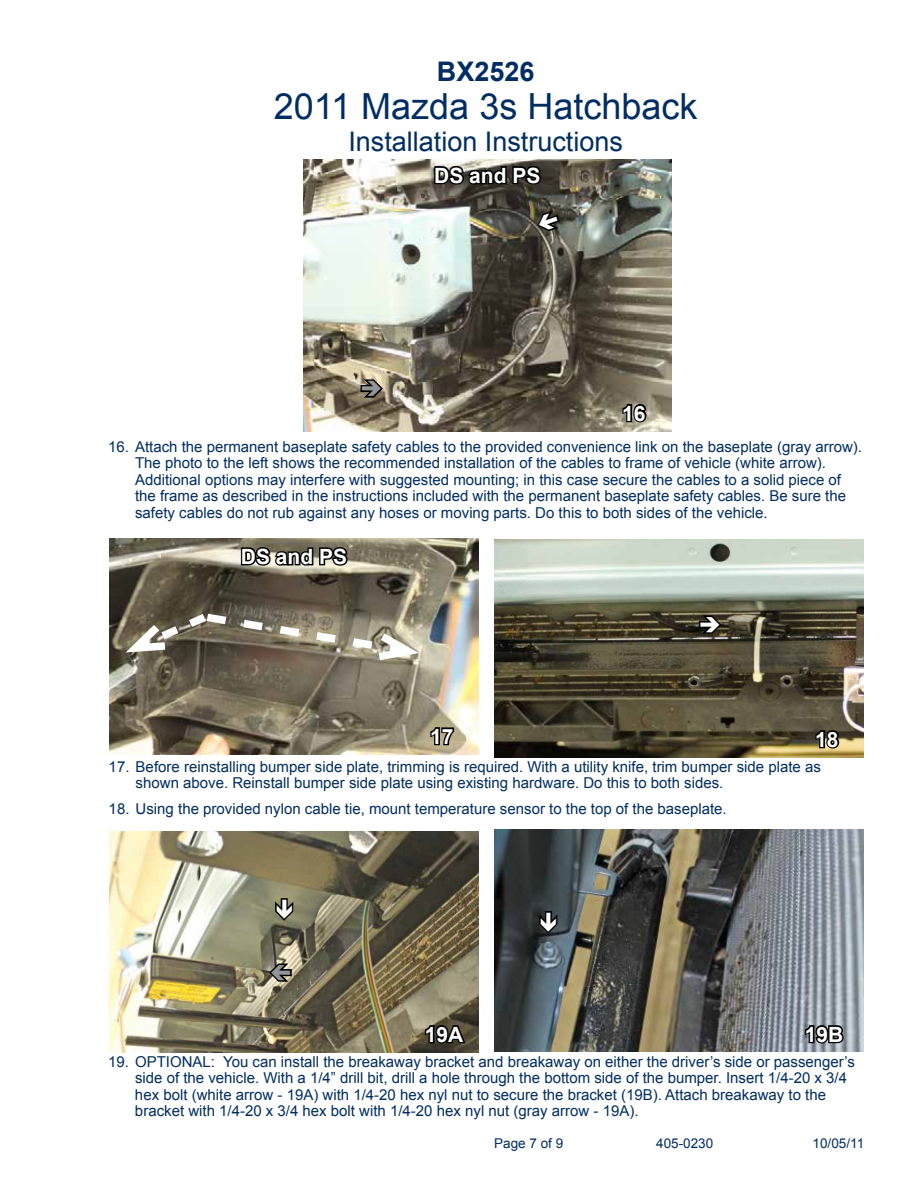
<style>
.page{position:relative;width:918px;height:1188px;background:#fff}
.page>*{position:absolute;margin:0;border:0;box-sizing:border-box;transform-origin:0 0}
.t1{font:36px "Arial";color:#002d62}
.t2{font:27px "Arial";color:#002d62}
.t3{font:700 27px "Arial";color:#002d62}
.t4{font:700 21px "Arial";color:#fff}
.t5{font:15px/16.5px "Arial";color:#002d62}
.t6{font:13.5px "Arial";color:#002d62}
</style>
<div class="page">
<img style="left:109px;top:538px;width:369px;height:217px">
<img style="left:495px;top:539px;width:369px;height:219px">
<img style="left:109px;top:831px;width:369px;height:222px">
<svg style="left:116px;top:607px;width:314px;height:58px;background:#867e6e"></svg>
<svg style="left:239px;top:539px;width:111px;height:29px;background:#59564a"></svg>
<svg style="left:429px;top:726px;width:27px;height:21px"></svg>
<svg style="left:814px;top:728px;width:27px;height:23px"></svg>
<svg style="left:423px;top:1021px;width:45px;height:24px"></svg>
<img style="left:495px;top:830px;width:369px;height:222px">
<svg style="left:803px;top:1023px;width:43px;height:22px"></svg>
<img style="left:304px;top:160px;width:367px;height:272px">
<svg style="left:621px;top:402px;width:28px;height:22px"></svg>
<svg style="left:433px;top:159px;width:110px;height:28px;background:#4b4944"></svg>
<svg style="left:697px;top:613px;width:26px;height:22px"></svg>
<svg style="left:274px;top:897px;width:22px;height:26px"></svg>
<svg style="left:267px;top:961px;width:26px;height:22px"></svg>
<svg style="left:538px;top:909px;width:22px;height:27px"></svg>
<svg style="left:359px;top:378px;width:26px;height:22px"></svg>
<svg style="left:535px;top:208px;width:27px;height:26px"></svg>
<h2 class="t3" style="left:437px;top:54px;width:99px">BX2526</h2>
<h1 class="t1" style="left:274px;top:83px;width:425px">2011 Mazda 3s Hatchback</h1>
<h2 class="t2" style="left:348px;top:124px;width:276px">Installation Instructions</h2>
<h3 class="t4" style="left:434px;top:161px;width:108px">DS and PS</h3>
<h3 class="t4" style="left:622px;top:399px;width:25px">16</h3>
<p class="t5" style="left:135px;top:438px;width:729px;text-indent:-27px">16. Attach the permanent baseplate safety cables to the provided convenience link on the baseplate (gray arrow).<br>The photo to the left shows the recommended installation of the cables to frame of vehicle (white arrow).<br>Additional options may interfere with suggested mounting; in this case secure the cables to a solid piece of the frame as described in the instructions included with the permanent baseplate safety cables. Be sure the safety cables do not rub against any hoses or moving parts. Do this to both sides of the vehicle.</p>
<h3 class="t4" style="left:241px;top:543px;width:108px">DS and PS</h3>
<h3 class="t4" style="left:430px;top:723px;width:25px">17</h3>
<h3 class="t4" style="left:815px;top:726px;width:25px">18</h3>
<p class="t5" style="left:136px;top:758px;width:687px;text-indent:-27px">17. Before reinstalling bumper side plate, trimming is required. With a utility knife, trim bumper side plate as shown above. Reinstall bumper side plate using existing hardware. Do this to both sides.</p>
<p class="t5" style="left:109px;top:800px;width:620px">18. Using the provided nylon cable tie, mount temperature sensor to the top of the baseplate.</p>
<h3 class="t4" style="left:425px;top:1021px;width:40px">19A</h3>
<h3 class="t4" style="left:805px;top:1021px;width:40px">19B</h3>
<p class="t5" style="left:135px;top:1053px;width:722px;text-indent:-27px">19. OPTIONAL: You can install the breakaway bracket and breakaway on either the driver’s side or passenger’s side of the vehicle. With a 1/4” drill bit, drill a hole through the bottom side of the bumper. Insert 1/4-20 x 3/4 hex bolt (white arrow - 19A) with 1/4-20 hex nyl nut to secure the bracket (19B). Attach breakaway to the bracket with 1/4-20 x 3/4 hex bolt with 1/4-20 hex nyl nut (gray arrow - 19A).</p>
<p class="t6" style="left:494px;top:1135px;width:71px">Page 7 of 9</p>
<p class="t6" style="left:656px;top:1135px;width:59px">405-0230</p>
<p class="t6" style="left:813px;top:1135px;width:53px">10/05/11</p>
</div>
